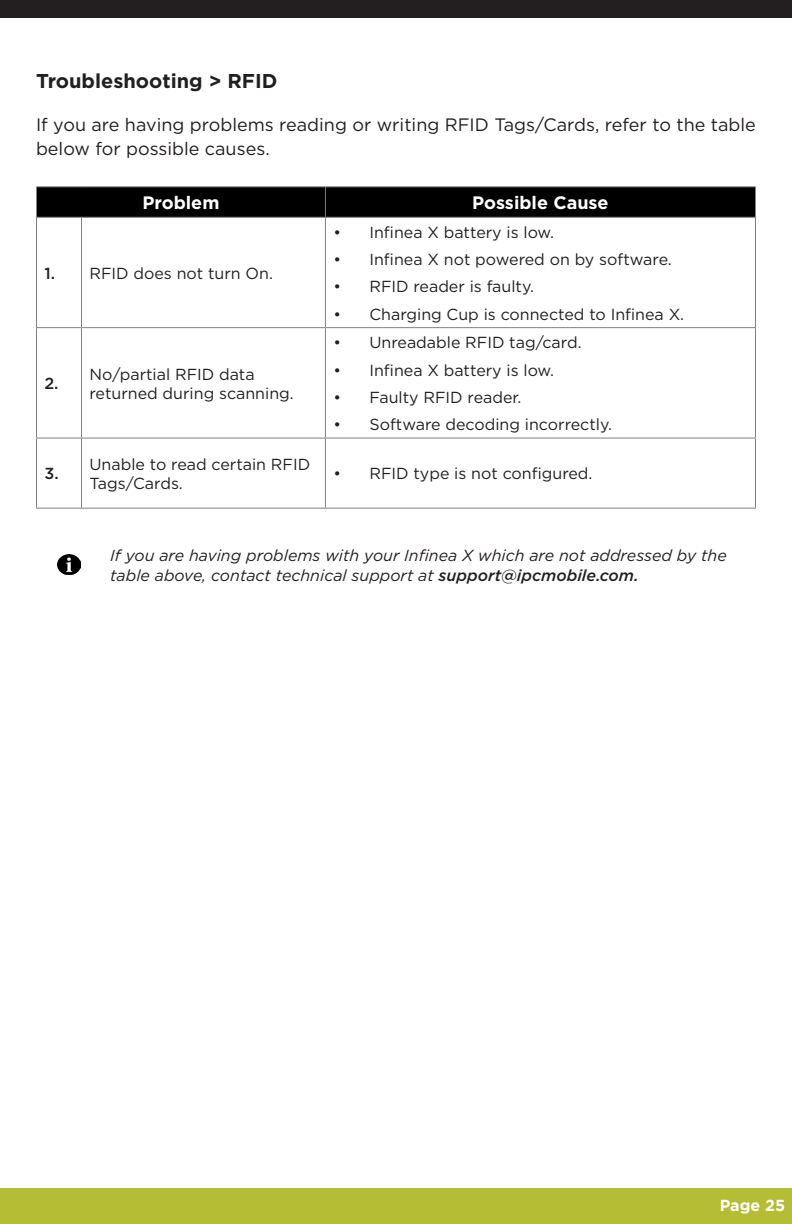
<style>
.page{position:relative;width:792px;height:1224px;background:#fff}
.page>*{position:absolute;margin:0;border:0;box-sizing:border-box;transform-origin:0 0}
.Header_2__Half_Page{font:700 20px "Gotham";color:#231f20}
.t1{font:18px/24px "Gotham";color:#231f20}
.Table_Header{font:700 18px "Gotham";color:#fff}
.Table_Text-_Plain{font:16px/19.2px "Gotham";color:#231f20}
.Note{font:italic 16px/19.2px "Gotham";color:#231f20}
.t2{font:700 16px "Gotham";color:#fff}
.Table_Text-_Plain-2{font:500 16px "Gotham";color:#231f20}
.s1{font-weight:500}
</style>
<div class="page">
<div style="left:0;top:1188px;width:792px;height:36px;background:#b4bd34"></div>
<div style="left:0;top:0;width:792px;height:18px;background:#231f20"></div>
<div style="left:37px;top:188px;width:718px;height:29px;background:#000"></div>
<hr style="left:36px;top:187px;width:46px;height:1px;background:#808080">
<hr style="left:36px;top:187px;width:1px;height:30px;background:#808080">
<hr style="left:82px;top:187px;width:243px;height:1px;background:#808080">
<hr style="left:325px;top:187px;width:431px;height:1px;background:#808080">
<hr style="left:325px;top:187px;width:1px;height:30px;background:#808080">
<hr style="left:755px;top:187px;width:1px;height:30px;background:#808080">
<hr style="left:36px;top:217px;width:46px;height:1px;background:#808080">
<hr style="left:36px;top:218px;width:1px;height:109px;background:#808080">
<hr style="left:82px;top:217px;width:243px;height:1px;background:#808080">
<hr style="left:81px;top:218px;width:1px;height:109px;background:#808080">
<hr style="left:325px;top:217px;width:431px;height:1px;background:#808080">
<hr style="left:325px;top:218px;width:1px;height:109px;background:#808080">
<hr style="left:755px;top:218px;width:1px;height:109px;background:#808080">
<hr style="left:36px;top:327px;width:46px;height:1px;background:#808080">
<hr style="left:36px;top:328px;width:1px;height:110px;background:#808080">
<hr style="left:82px;top:327px;width:243px;height:1px;background:#808080">
<hr style="left:81px;top:328px;width:1px;height:110px;background:#808080">
<hr style="left:325px;top:327px;width:431px;height:1px;background:#808080">
<hr style="left:325px;top:328px;width:1px;height:110px;background:#808080">
<hr style="left:755px;top:328px;width:1px;height:110px;background:#808080">
<hr style="left:36px;top:438px;width:46px;height:1px;background:#808080">
<hr style="left:36px;top:439px;width:1px;height:69px;background:#808080">
<hr style="left:82px;top:438px;width:243px;height:1px;background:#808080">
<hr style="left:81px;top:439px;width:1px;height:69px;background:#808080">
<hr style="left:325px;top:438px;width:431px;height:1px;background:#808080">
<hr style="left:325px;top:439px;width:1px;height:69px;background:#808080">
<hr style="left:755px;top:439px;width:1px;height:69px;background:#808080">
<hr style="left:36px;top:508px;width:46px;height:1px;background:#808080">
<hr style="left:82px;top:508px;width:243px;height:1px;background:#808080">
<hr style="left:325px;top:508px;width:431px;height:1px;background:#808080">
<img style="left:58px;top:555px;width:22px;height:19px">
<p class="Header_2__Half_Page" style="left:36px;top:68px;width:243px">Troubleshooting &gt; RFID</p>
<p class="t1" style="left:36px;top:112px;width:721px">If you are having problems reading or writing RFID Tags/Cards, refer to the table below for possible causes.</p>
<p class="Table_Header" style="left:142px;top:191px;width:78px">Problem</p>
<p class="Table_Header" style="left:472px;top:191px;width:138px">Possible Cause</p>
<p class="Table_Text-_Plain-2" style="left:44px;top:263px;width:12px">1.</p>
<p class="Table_Text-_Plain" style="left:90px;top:263px;width:185px">RFID does not turn On.</p>
<p class="Table_Text-_Plain-2" style="left:44px;top:373px;width:16px">2.</p>
<p class="Table_Text-_Plain" style="left:90px;top:364px;width:206px">No/partial RFID data returned during scanning.</p>
<p class="Table_Text-_Plain" style="left:333px;top:222px;width:222px">• Infinea X battery is low.</p>
<p class="Table_Text-_Plain" style="left:333px;top:250px;width:340px">• Infinea X not powered on by software.</p>
<p class="Table_Text-_Plain" style="left:333px;top:277px;width:202px">• RFID reader is faulty.</p>
<p class="Table_Text-_Plain" style="left:333px;top:304px;width:352px">• Charging Cup is connected to Infinea X.</p>
<p class="Table_Text-_Plain" style="left:333px;top:333px;width:250px">• Unreadable RFID tag/card.</p>
<p class="Table_Text-_Plain" style="left:333px;top:360px;width:222px">• Infinea X battery is low.</p>
<p class="Table_Text-_Plain" style="left:333px;top:387px;width:190px">• Faulty RFID reader.</p>
<p class="Table_Text-_Plain" style="left:333px;top:414px;width:280px">• Software decoding incorrectly.</p>
<p class="Table_Text-_Plain-2" style="left:44px;top:463px;width:16px">3.</p>
<p class="Table_Text-_Plain" style="left:90px;top:454px;width:222px">Unable to read certain RFID<br>Tags/Cards.</p>
<p class="Table_Text-_Plain" style="left:333px;top:464px;width:261px">• RFID type is not configured.</p>
<p class="Note" style="left:110px;top:546px;width:618px">If you are having problems with your Infinea X which are not addressed by the table above, contact technical support at <span class="s1">support@ipcmobile.com.</span></p>
<p class="t2" style="left:720px;top:1195px;width:67px">Page 25</p>
</div>
